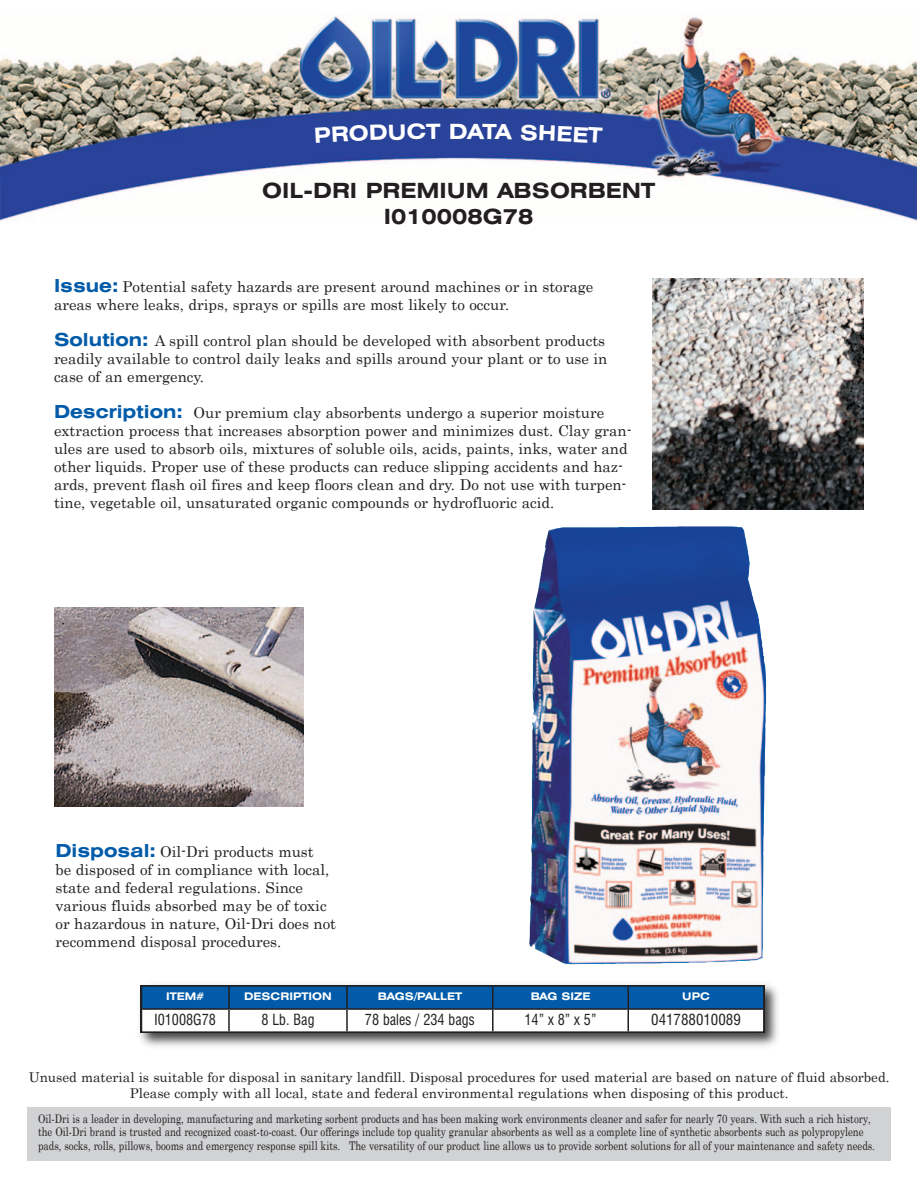
<style>
.page{position:relative;width:918px;height:1188px;background:#fff}
.page>*{position:absolute;margin:0;border:0;box-sizing:border-box;transform-origin:0 0}
.t1{font:700 expanded 21px "Swiss 721 BT";color:#231f20}
.t2{font:700 expanded 21px "Swiss 721 BT";color:#fff}
.t3{font:15px/18px "Century";color:#231f20}
.t4{font:condensed 15px "Swiss 721 BT";color:#231f20;scale:.95 1}
.t5{font:condensed 15px "Swiss 721 BT";color:#231f20}
.t6{font:13.5px/16.2px "Century Schoolbook";color:#231f20;text-align:center}
.t7{font:12px/13.5px "Century Schoolbook";color:#231f20;scale:.8 1}
.t8{font:700 expanded 10.5px "Swiss 721 BT";color:#fff}
.s1{font-family:"Swiss 721 BT";font-weight:700;font-stretch:expanded;font-size:18px;color:#015ba9}
</style>
<div class="page">
<img style="left:0;top:16px;width:917px;height:205px">
<div style="left:27px;top:1107px;width:864px;height:54px;background:#d1d2d4"></div>
<img style="left:653px;top:279px;width:211px;height:231px">
<img style="left:54px;top:608px;width:250px;height:199px">
<img style="left:140px;top:984px;width:638px;height:63px">
<svg style="left:141px;top:985px;width:624px;height:48px"></svg>
<hr style="left:228px;top:987px;width:2px;height:44px;background:#231f20">
<hr style="left:346px;top:987px;width:2px;height:44px;background:#231f20">
<hr style="left:492px;top:987px;width:2px;height:44px;background:#231f20">
<hr style="left:627px;top:987px;width:2px;height:44px;background:#231f20">
<hr style="left:142px;top:1008px;width:86px;height:2px;background:#231f20">
<hr style="left:230px;top:1008px;width:116px;height:2px;background:#231f20">
<hr style="left:348px;top:1008px;width:144px;height:2px;background:#231f20">
<hr style="left:494px;top:1008px;width:133px;height:2px;background:#231f20">
<hr style="left:629px;top:1008px;width:134px;height:2px;background:#231f20">
<img style="left:529px;top:526px;width:235px;height:418px">
<div style="left:315px;top:123px;width:125px;height:20px;background:#2a439a"></div>
<svg style="left:482px;top:124px;width:31px;height:15px"></svg>
<div style="left:521px;top:124px;width:82px;height:19px;background:#2a439a"></div>
<p class="t2" style="left:449px;top:124px;width:36px">DA</p>
<p class="t1" style="left:262px;top:183px;width:394px">OIL-DRI PREMIUM ABSORBENT</p>
<p class="t1" style="left:384px;top:209px;width:151px">I010008G78</p>
<p class="t3" style="left:54px;top:277px;width:541px"><span class="s1">Issue:</span> Potential safety hazards are present around machines or in storage areas where leaks, drips, sprays or spills are most likely to occur.</p>
<p class="t3" style="left:54px;top:331px;width:555px"><span class="s1">Solution:</span> A spill control plan should be developed with absorbent products readily available to control daily leaks and spills around your plant or to use in case of an emergency.</p>
<p class="t3" style="left:54px;top:403px;width:579px"><span class="s1">Description:</span> Our premium clay absorbents undergo a superior moisture extraction process that increases absorption power and minimizes dust. Clay gran&shy;ules are used to absorb oils, mixtures of soluble oils, acids, paints, inks, water and other liquids. Proper use of these products can reduce slipping accidents and haz&shy;ards, prevent flash oil fires and keep floors clean and dry. Do not use with turpen&shy;tine, vegetable oil, unsaturated organic compounds or hydrofluoric acid.</p>
<p class="t3" style="left:56px;top:842px;width:282px"><span class="s1">Disposal:</span> Oil-Dri products must<br>be disposed of in compliance with local, state and federal regulations. Since various fluids absorbed may be of toxic or hazardous in nature, Oil-Dri does not recommend disposal procedures.</p>
<p class="t8" style="left:166px;top:993px;width:40px">ITEM#</p>
<p class="t8" style="left:244px;top:993px;width:89px">DESCRIPTION</p>
<p class="t8" style="left:378px;top:993px;width:86px">BAGS/PALLET</p>
<p class="t8" style="left:531px;top:993px;width:61px">BAG SIZE</p>
<p class="t8" style="left:682px;top:993px;width:29px">UPC</p>
<p class="t4" style="left:155px;top:1013px;width:66px">I01008G78</p>
<p class="t4" style="left:262px;top:1013px;width:57px">8 Lb. Bag</p>
<p class="t4" style="left:365px;top:1013px;width:117px">78 bales / 234 bags</p>
<p class="t4" style="left:524px;top:1013px;width:77px">14” x 8” x 5”</p>
<p class="t5" style="left:651px;top:1013px;width:91px">041788010089</p>
<p class="t6" style="left:29px;top:1069px;width:862px">Unused material is suitable for disposal in sanitary landfill. Disposal procedures for used material are based on nature of fluid absorbed.<br>Please comply with all local, state and federal environmental regulations when disposing of this product.</p>
<p class="t7" style="left:38px;top:1111px;width:1048px">Oil-Dri is a leader in developing, manufacturing and marketing sorbent products and has been making work environments cleaner and safer for nearly 70 years. With such a rich history, the Oil-Dri brand is trusted and recognized coast-to-coast. Our offerings include top quality granular absorbents as well as a complete line of synthetic absorbents such as polypropylene pads, socks, rolls, pillows, booms and emergency response spill kits. The versatility of our product line allows us to provide sorbent solutions for all of your maintenance and safety needs.</p>
</div>
